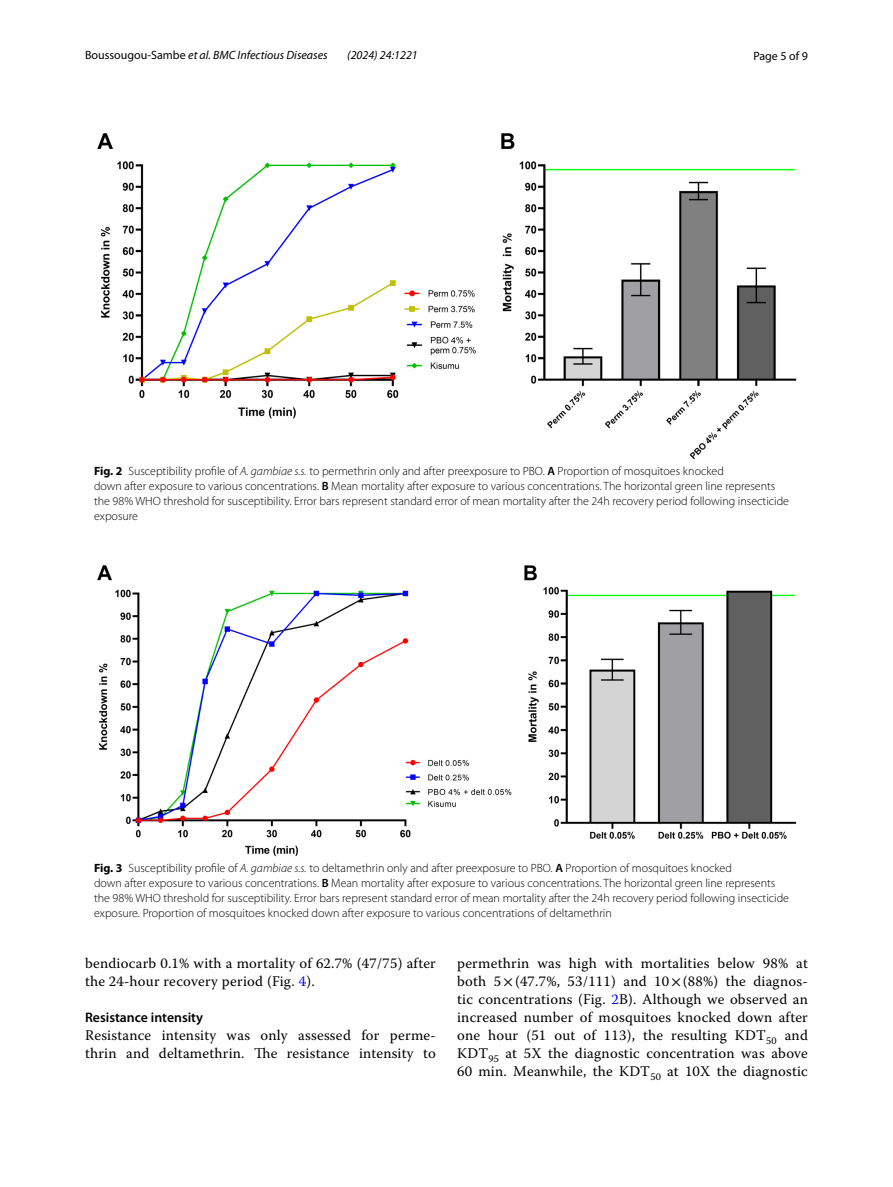
<style>
.page{position:relative;width:893px;height:1187px;background:#fff}
.page>*{position:absolute;margin:0;border:0;box-sizing:border-box;transform-origin:0 0}
.t1{font:14.7px/18px "Warnock Pro";letter-spacing:.015em;color:#000}
.t2{font:600 13.8px "Myriad Pro";color:#000}
.t3{font:300 12px/15px "Myriad Pro";color:#000}
.t4{font:italic 12px "Myriad Pro";color:#000}
.t5{font:12px "Myriad Pro";color:#000}
.s1{font-style:normal}
.s2{font-weight:700}
.s3{font-style:italic}
.s4{font-weight:600}
.s5{color:#00f}
.s6{font-family:"STIX"}
</style>
<div class="page">
<img style="left:97px;top:133px;width:700px;height:326px">
<img style="left:97px;top:565px;width:700px;height:291px">
<p class="t4" style="left:85px;top:48px;width:244px"><span class="s1">Boussougou‑Sambe</span> et al. BMC Infectious Diseases</p>
<p class="t4" style="left:347px;top:48px;width:72px">(2024) 24:1221</p>
<p class="t5" style="left:753px;top:48px;width:56px">Page 5 of 9</p>
<p class="t3" style="left:94px;top:463px;width:696px"><span class="s2">Fig. 2</span> Susceptibility profile of <span class="s3">A. gambiae s.s.</span> to permethrin only and after preexposure to PBO. <span class="s4">A</span> Proportion of mosquitoes knocked<br>down after exposure to various concentrations. <span class="s4">B</span> Mean mortality after exposure to various concentrations. The horizontal green line represents the 98% WHO threshold for susceptibility. Error bars represent standard error of mean mortality after the 24h recovery period following insecticide exposure</p>
<p class="t3" style="left:94px;top:860px;width:696px"><span class="s2">Fig. 3</span> Susceptibility profile of <span class="s3">A. gambiae s.s.</span> to deltamethrin only and after preexposure to PBO. <span class="s4">A</span> Proportion of mosquitoes knocked<br>down after exposure to various concentrations. <span class="s4">B</span> Mean mortality after exposure to various concentrations. The horizontal green line represents the 98% WHO threshold for susceptibility. Error bars represent standard error of mean mortality after the 24h recovery period following insecticide exposure. Proportion of mosquitoes knocked down after exposure to various concentrations of deltamethrin</p>
<p class="t1" style="left:85px;top:954px;width:352px">bendiocarb 0.1% with a mortality of 62.7% (47/75) after the 24-hour recovery period (Fig. <span class="s5">4</span>).</p>
<p class="t2" style="left:85px;top:1008px;width:120px">Resistance intensity</p>
<p class="t1" style="left:85px;top:1026px;width:352px">Resistance intensity was only assessed for perme&shy;thrin and deltamethrin. The resistance intensity to</p>
<p class="t1" style="left:457px;top:954px;width:352px;text-align:justify">permethrin was high with mortalities below 98% at both 5<span class="s6">×</span>(47.7%, 53/111) and 10<span class="s6">×</span>(88%) the diagnos&shy;tic concentrations (Fig. <span class="s5">2</span>B). Although we observed an increased number of mosquitoes knocked down after one hour (51 out of 113), the resulting KDT<sub>50</sub> and KDT<sub>95</sub> at 5X the diagnostic concentration was above 60 min. Meanwhile, the KDT<sub>50</sub> at 10X the diagnostic</p>
</div>
